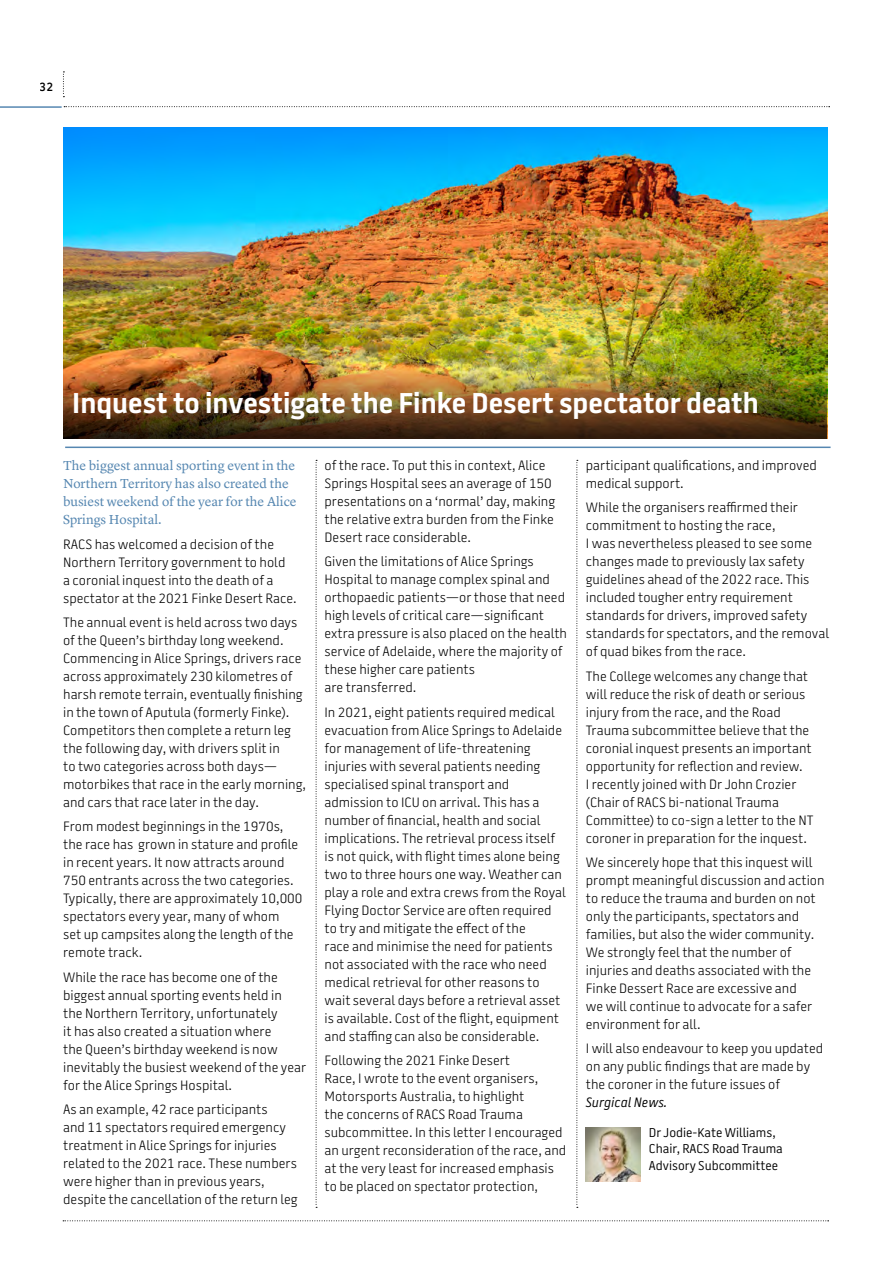
<style>
.page{position:relative;width:893px;height:1263px;background:#fff}
.page>*{position:absolute;margin:0;border:0;box-sizing:border-box;transform-origin:0 0}
.t1{font:700 28.5px "Battersea SANS";color:#fff}
.t2{font:300 13.5px/18px "Battersea SANS";color:#000}
.t3{font:13.5px/18px "Lyon Text";color:#5687b1}
.t4{font:italic 13.5px "Battersea SANS";color:#000}
.t5{font:12.75px/16.5px "Battersea SANS";color:#000}
.t6{font:600 12px "Battersea SANS";color:#000}
</style>
<div class="page">
<svg style="left:576px;top:460px;width:2px;height:748px"></svg>
<svg style="left:316px;top:460px;width:1px;height:748px"></svg>
<img style="left:64px;top:128px;width:763px;height:240px">
<img style="left:64px;top:368px;width:763px;height:71px">
<hr style="left:65px;top:447px;width:766px;height:1px;background:#5687b1">
<img style="left:586px;top:1127px;width:54px;height:54px">
<svg style="left:64px;top:106px;width:766px;height:1px"></svg>
<svg style="left:63px;top:1220px;width:766px;height:1px"></svg>
<hr style="left:0;top:106px;width:62px;height:2px;background:#5687b1">
<svg style="left:63px;top:72px;width:1px;height:25px"></svg>
<p class="t6" style="left:40px;top:79px;width:15px">32</p>
<h1 class="t1" style="left:72px;top:383px;width:688px">Inquest to investigate the Finke Desert spectator death</h1>
<p class="t3" style="left:63px;top:456px;width:235px">The biggest annual sporting event in the Northern Territory has also created the busiest weekend of the year for the Alice Springs Hospital.</p>
<p class="t2" style="left:63px;top:535px;width:235px">RACS has welcomed a decision of the Northern Territory government to hold<br>a coronial inquest into the death of a spectator at the 2021 Finke Desert Race.</p>
<p class="t2" style="left:63px;top:613px;width:244px">The annual event is held across two days of the Queen’s birthday long weekend.<br>Commencing in Alice Springs, drivers race across approximately 230 kilometres of harsh remote terrain, eventually finishing in the town of Aputula (formerly Finke).<br>Competitors then complete a return leg the following day, with drivers split in<br>to two categories across both days— motorbikes that race in the early morning, and cars that race later in the day.</p>
<p class="t2" style="left:63px;top:818px;width:241px">From modest beginnings in the 1970s, the race has grown in stature and profile in recent years. It now attracts around 750 entrants across the two categories.<br>Typically, there are approximately 10,000 spectators every year, many of whom<br>set up campsites along the length of the remote track.</p>
<p class="t2" style="left:63px;top:968px;width:245px">While the race has become one of the biggest annual sporting events held in<br>the Northern Territory, unfortunately<br>it has also created a situation where<br>the Queen’s birthday weekend is now inevitably the busiest weekend of the year for the Alice Springs Hospital.</p>
<p class="t2" style="left:63px;top:1101px;width:236px">As an example, 42 race participants<br>and 11 spectators required emergency treatment in Alice Springs for injuries related to the 2021 race. These numbers were higher than in previous years, despite the cancellation of the return leg</p>
<p class="t2" style="left:324px;top:456px;width:232px">of the race. To put this in context, Alice Springs Hospital sees an average of 150 presentations on a ‘normal’ day, making the relative extra burden from the Finke Desert race considerable.</p>
<p class="t2" style="left:324px;top:553px;width:244px">Given the limitations of Alice Springs Hospital to manage complex spinal and orthopaedic patients—or those that need high levels of critical care—significant extra pressure is also placed on the health service of Adelaide, where the majority of these higher care patients<br>are transferred.</p>
<p class="t2" style="left:324px;top:703px;width:243px">In 2021, eight patients required medical evacuation from Alice Springs to Adelaide for management of life-threatening injuries with several patients needing specialised spinal transport and admission to ICU on arrival. This has a number of financial, health and social implications. The retrieval process itself is not quick, with flight times alone being two to three hours one way. Weather can play a role and extra crews from the Royal Flying Doctor Service are often required to try and mitigate the effect of the<br>race and minimise the need for patients not associated with the race who need medical retrieval for other reasons to wait several days before a retrieval asset is available. Cost of the flight, equipment and staffing can also be considerable.</p>
<p class="t2" style="left:324px;top:1051px;width:243px">Following the 2021 Finke Desert<br>Race, I wrote to the event organisers, Motorsports Australia, to highlight<br>the concerns of RACS Road Trauma subcommittee. In this letter I encouraged an urgent reconsideration of the race, and at the very least for increased emphasis to be placed on spectator protection,</p>
<p class="t2" style="left:586px;top:456px;width:233px">participant qualifications, and improved medical support.</p>
<p class="t2" style="left:586px;top:499px;width:245px">While the organisers reaffirmed their commitment to hosting the race,<br>I was nevertheless pleased to see some changes made to previously lax safety guidelines ahead of the 2022 race. This included tougher entry requirement standards for drivers, improved safety standards for spectators, and the removal of quad bikes from the race.</p>
<p class="t2" style="left:586px;top:667px;width:229px">The College welcomes any change that will reduce the risk of death or serious injury from the race, and the Road Trauma subcommittee believe that the coronial inquest presents an important opportunity for reflection and review.<br>I recently joined with Dr John Crozier (Chair of RACS bi-national Trauma Committee) to co-sign a letter to the NT coroner in preparation for the inquest.</p>
<p class="t2" style="left:586px;top:853px;width:240px">We sincerely hope that this inquest will prompt meaningful discussion and action to reduce the trauma and burden on not only the participants, spectators and families, but also the wider community.<br>We strongly feel that the number of injuries and deaths associated with the Finke Dessert Race are excessive and<br>we will continue to advocate for a safer environment for all.</p>
<p class="t2" style="left:586px;top:1040px;width:239px">I will also endeavour to keep you updated on any public findings that are made by the coroner in the future issues of</p>
<p class="t4" style="left:586px;top:1093px;width:83px">Surgical News.</p>
<p class="t5" style="left:649px;top:1124px;width:135px">Dr Jodie-Kate Williams,<br>Chair, RACS Road Trauma<br>Advisory Subcommittee</p>
</div>
